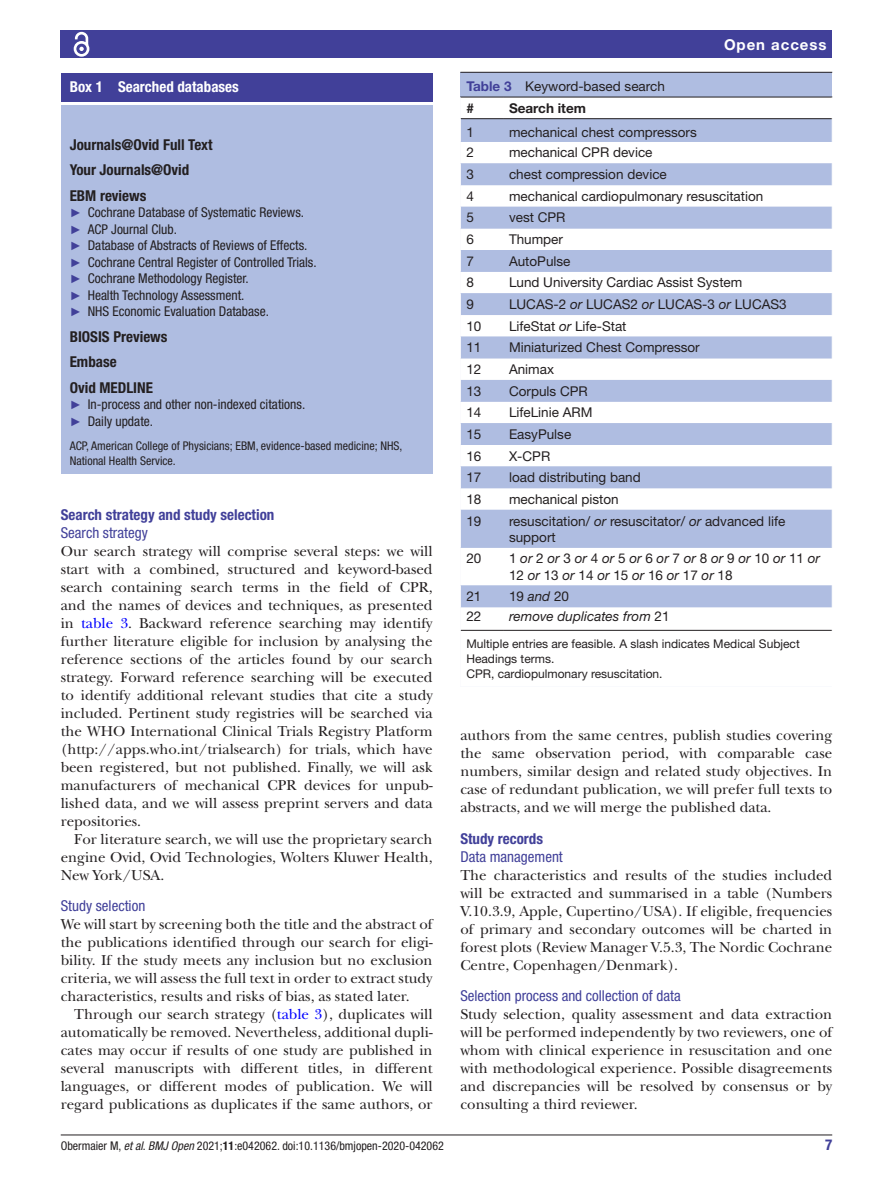
<style>
.page{position:relative;width:893px;height:1191px;background:#fff}
.page>*{position:absolute;margin:0;border:0;box-sizing:border-box;transform-origin:0 0}
.t1{font:15px/18px "New Baskerville";color:#231f20;text-align:justify}
.t2{font:700 condensed 15px/25.5px "Helvetica Neue LT Std";color:#231f20}
.t3{font:condensed 15px "Helvetica Neue LT Std";color:#414099}
.t4{font:700 condensed 15px "Helvetica Neue LT Std";color:#414099}
.t5{font:700 condensed 15px "Helvetica Neue LT Std";color:#fff}
.t6{font:700 15px "Helvetica Neue LT Std";letter-spacing:.065em;color:#fff}
.t7{font:13.5px/22px "Helvetica Neue LT Std";color:#231f20}
.t8{font:condensed 13.5px/16.5px "Helvetica Neue LT Std";color:#231f20}
.t9{font:italic 13.5px/16.2px "Helvetica Neue LT Std";color:#231f20}
.t10{font:700 13.5px "Helvetica Neue LT Std";color:#231f20}
.t11{font:condensed 12px/15px "Helvetica Neue LT Std";color:#231f20}
.t12{font:12px/15px "Helvetica Neue LT Std";color:#231f20}
.s1{font-family:"Arial";font-stretch:normal;font-size:12px;color:#414099}
.s2{color:#00f}
.s3{font-weight:700;color:#414099}
.s4{font-weight:700}
.s5{font-style:italic}
.s6{font-style:normal}
</style>
<div class="page">
<hr style="left:61px;top:1134px;width:771px;height:1px;background:#231f20">
<div style="left:61px;top:31px;width:771px;height:27px;background:#414099"></div>
<svg style="left:73px;top:31px;width:17px;height:26px"></svg>
<div style="left:61px;top:73px;width:372px;height:28px;background:#414099"></div>
<div style="left:61px;top:106px;width:372px;height:368px;background:#afbde1"></div>
<div style="left:460px;top:73px;width:372px;height:614px;background:#afbde1"></div>
<hr style="left:460px;top:72px;width:372px;height:1px;background:#231f20">
<div style="left:461px;top:98px;width:371px;height:589px;background:#fff"></div>
<svg style="left:461px;top:119px;width:371px;height:488px"></svg>
<hr style="left:460px;top:97px;width:43px;height:1px;background:#231f20">
<hr style="left:460px;top:118px;width:43px;height:1px;background:#231f20">
<hr style="left:503px;top:97px;width:329px;height:1px;background:#231f20">
<hr style="left:503px;top:118px;width:329px;height:1px;background:#231f20">
<hr style="left:503px;top:630px;width:329px;height:1px;background:#231f20">
<hr style="left:460px;top:630px;width:43px;height:1px;background:#231f20">
<svg style="left:460px;top:97px;width:1px;height:413px"></svg>
<hr style="left:460px;top:510px;width:1px;height:37px;background:#fff">
<hr style="left:460px;top:547px;width:1px;height:38px;background:#fff">
<svg style="left:460px;top:585px;width:1px;height:45px"></svg>
<hr style="left:460px;top:630px;width:1px;height:57px;background:#fff">
<hr style="left:466px;top:662px;width:366px;height:1px;background:#fff">
<hr style="left:466px;top:677px;width:366px;height:1px;background:#fff">
<p class="t5" style="left:70px;top:78px;width:171px">Box 1 Searched databases</p>
<p class="t2" style="left:70px;top:131px;width:144px">Journals@Ovid Full Text<br>Your Journals@Ovid<br>EBM reviews</p>
<p class="t8" style="left:70px;top:204px;width:248px"><span class="s1">►</span> Cochrane Database of Systematic Reviews. <span class="s1">►</span> ACP Journal Club.<br><span class="s1">►</span> Database of Abstracts of Reviews of Effects. <span class="s1">►</span> Cochrane Central Register of Controlled Trials. <span class="s1">►</span> Cochrane Methodology Register.<br><span class="s1">►</span> Health Technology Assessment.<br><span class="s1">►</span> NHS Economic Evaluation Database.</p>
<p class="t2" style="left:70px;top:323px;width:99px">BIOSIS Previews<br>Embase<br>Ovid MEDLINE</p>
<p class="t8" style="left:70px;top:396px;width:237px"><span class="s1">►</span> In-process and other non-indexed citations. <span class="s1">►</span> Daily update.</p>
<p class="t11" style="left:70px;top:438px;width:334px">ACP, American College of Physicians; EBM, evidence-based medicine; NHS,<br>National Health Service.</p>
<p class="t4" style="left:61px;top:505px;width:215px">Search strategy and study selection</p>
<p class="t3" style="left:61px;top:523px;width:89px">Search strategy</p>
<p class="t1" style="left:61px;top:542px;width:373px">Our search strategy will comprise several steps: we will start with a combined, structured and keyword-based search containing search terms in the field of CPR, and the names of devices and techniques, as presented in <span class="s2">table 3</span>. Backward reference searching may identify further literature eligible for inclusion by analysing the reference sections of the articles found by our search strategy. Forward reference searching will be executed to identify additional relevant studies that cite a study included. Pertinent study registries will be searched via the WHO International Clinical Trials Registry Platform (http://apps.who.int/trialsearch) for trials, which have been registered, but not published. Finally, we will ask manufacturers of mechanical CPR devices for unpub&shy;lished data, and we will assess preprint servers and data repositories.</p>
<p class="t1" style="left:61px;top:830px;width:373px;text-indent:14px">For literature search, we will use the proprietary search engine Ovid, Ovid Technologies, Wolters Kluwer Health, New York/USA.</p>
<p class="t3" style="left:61px;top:897px;width:86px">Study selection</p>
<p class="t1" style="left:61px;top:915px;width:373px">We will start by screening both the title and the abstract of the publications identified through our search for eligi&shy;bility. If the study meets any inclusion but no exclusion criteria, we will assess the full text in order to extract study characteristics, results and risks of bias, as stated later.</p>
<p class="t1" style="left:61px;top:1005px;width:373px;text-indent:14px">Through our search strategy (<span class="s2">table 3</span>), duplicates will automatically be removed. Nevertheless, additional dupli&shy;cates may occur if results of one study are published in several manuscripts with different titles, in different languages, or different modes of publication. We will regard publications as duplicates if the same authors, or</p>
<p class="t7" style="left:466px;top:75px;width:200px"><span class="s3">Table 3</span> Keyword-based search <span class="s4">#</span></p>
<p class="t10" style="left:509px;top:99px;width:78px">Search item</p>
<p class="t6" style="left:724px;top:35px;width:104px">Open access</p>
<p class="t7" style="left:466px;top:121px;width:9px">1</p>
<p class="t7" style="left:509px;top:121px;width:189px">mechanical chest compressors</p>
<p class="t7" style="left:466px;top:141px;width:9px">2</p>
<p class="t7" style="left:509px;top:141px;width:145px">mechanical CPR device</p>
<p class="t7" style="left:466px;top:163px;width:9px">3</p>
<p class="t7" style="left:509px;top:163px;width:159px">chest compression device</p>
<p class="t7" style="left:466px;top:185px;width:9px">4</p>
<p class="t7" style="left:509px;top:185px;width:256px">mechanical cardiopulmonary resuscitation</p>
<p class="t7" style="left:466px;top:206px;width:9px">5</p>
<p class="t7" style="left:509px;top:206px;width:58px">vest CPR</p>
<p class="t7" style="left:466px;top:228px;width:9px">6</p>
<p class="t7" style="left:509px;top:228px;width:56px">Thumper</p>
<p class="t7" style="left:466px;top:250px;width:9px">7</p>
<p class="t7" style="left:509px;top:250px;width:63px">AutoPulse</p>
<p class="t7" style="left:466px;top:271px;width:9px">8</p>
<p class="t7" style="left:509px;top:271px;width:235px">Lund University Cardiac Assist System</p>
<p class="t7" style="left:466px;top:293px;width:9px">9</p>
<p class="t7" style="left:509px;top:293px;width:279px">LUCAS-2 <span class="s5">or</span> LUCAS2 <span class="s5">or</span> LUCAS-3 <span class="s5">or</span> LUCAS3</p>
<p class="t7" style="left:466px;top:315px;width:17px">10</p>
<p class="t7" style="left:509px;top:315px;width:119px">LifeStat <span class="s5">or</span> Life-Stat</p>
<p class="t7" style="left:466px;top:336px;width:17px">11</p>
<p class="t7" style="left:509px;top:336px;width:192px">Miniaturized Chest Compressor</p>
<p class="t7" style="left:466px;top:358px;width:17px">12</p>
<p class="t7" style="left:509px;top:358px;width:47px">Animax</p>
<p class="t7" style="left:466px;top:379px;width:17px">13</p>
<p class="t7" style="left:509px;top:379px;width:80px">Corpuls CPR</p>
<p class="t7" style="left:466px;top:401px;width:17px">14</p>
<p class="t7" style="left:509px;top:401px;width:85px">LifeLinie ARM</p>
<p class="t7" style="left:466px;top:423px;width:17px">15</p>
<p class="t7" style="left:509px;top:423px;width:64px">EasyPulse</p>
<p class="t7" style="left:466px;top:444px;width:17px">16</p>
<p class="t7" style="left:509px;top:444px;width:43px">X-CPR</p>
<p class="t7" style="left:466px;top:466px;width:17px">17</p>
<p class="t7" style="left:509px;top:466px;width:133px">load distributing band</p>
<p class="t7" style="left:466px;top:488px;width:17px">18</p>
<p class="t7" style="left:509px;top:488px;width:111px">mechanical piston</p>
<p class="t7" style="left:466px;top:509px;width:17px">19</p>
<p class="t7" style="left:509px;top:512px;width:278px;line-height:16.2px">resuscitation/ <span class="s5">or</span> resuscitator/ <span class="s5">or</span> advanced life support</p>
<p class="t7" style="left:466px;top:547px;width:17px">20</p>
<p class="t9" style="left:509px;top:550px;width:313px"><span class="s6">1</span> or <span class="s6">2</span> or <span class="s6">3</span> or <span class="s6">4</span> or <span class="s6">5</span> or <span class="s6">6</span> or <span class="s6">7</span> or <span class="s6">8</span> or <span class="s6">9</span> or <span class="s6">10</span> or <span class="s6">11</span> or<br><span class="s6">12</span> or <span class="s6">13</span> or <span class="s6">14</span> or <span class="s6">15</span> or <span class="s6">16</span> or <span class="s6">17</span> or <span class="s6">18</span></p>
<p class="t7" style="left:466px;top:585px;width:17px">21</p>
<p class="t7" style="left:509px;top:585px;width:62px">19 <span class="s5">and</span> 20</p>
<p class="t7" style="left:466px;top:605px;width:17px">22</p>
<p class="t9" style="left:509px;top:608px;width:162px">remove duplicates from <span class="s6">21</span></p>
<p class="t12" style="left:466px;top:636px;width:335px">Multiple entries are feasible. A slash indicates Medical Subject<br>Headings terms.<br>CPR, cardiopulmonary resuscitation.</p>
<p class="t1" style="left:460px;top:726px;width:373px">authors from the same centres, publish studies covering the same observation period, with comparable case numbers, similar design and related study objectives. In case of redundant publication, we will prefer full texts to abstracts, and we will merge the published data.</p>
<p class="t4" style="left:460px;top:829px;width:84px">Study records</p>
<p class="t3" style="left:460px;top:847px;width:104px">Data management</p>
<p class="t1" style="left:460px;top:866px;width:373px">The characteristics and results of the studies included will be extracted and summarised in a table (Numbers V.10.3.9, Apple, Cupertino/USA). If eligible, frequencies of primary and secondary outcomes will be charted in forest plots (Review Manager V.5.3, The Nordic Cochrane Centre, Copenhagen/Denmark).</p>
<p class="t3" style="left:460px;top:987px;width:222px">Selection process and collection of data</p>
<p class="t1" style="left:460px;top:1005px;width:373px">Study selection, quality assessment and data extraction will be performed independently by two reviewers, one of whom with clinical experience in resuscitation and one with methodological experience. Possible disagreements and discrepancies will be resolved by consensus or by consulting a third reviewer.</p>
<p class="t11" style="left:61px;top:1137px;width:385px">Obermaier M, <span class="s5">et al</span>. <span class="s5">BMJ Open</span> 2021;<span class="s4">11</span>:e042062. doi:10.1136/bmjopen-2020-042062</p>
<p class="t4" style="left:825px;top:1135px;width:9px">7</p>
</div>
